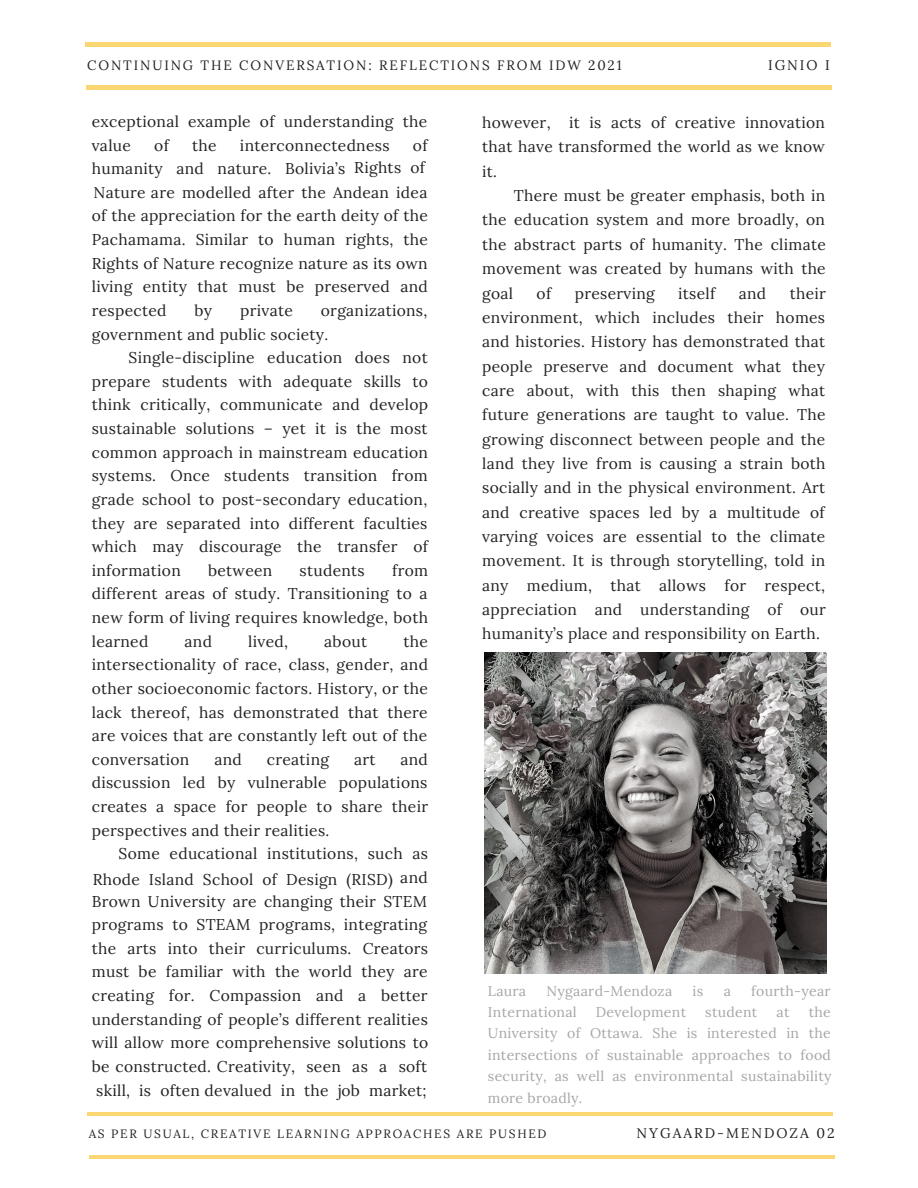
<style>
.page{position:relative;width:918px;height:1188px;background:#fff}
.page>*{position:absolute;margin:0;border:0;box-sizing:border-box;transform-origin:0 0}
.t1{font:15.6px/23.7px "Lora";letter-spacing:.02em;color:#222;text-align:justify}
.t2{font:14.1px/21.3px "Lora";letter-spacing:.02em;color:#a6a6a6;text-align:justify}
.t3{font:13.95px "Lora";letter-spacing:.14em;color:#222}
.t4{font:13.5px "Lora";letter-spacing:.14em;color:#222}
.t5{font:12px "Lora";letter-spacing:.14em;color:#222}
.s1{color:#fff}
</style>
<div class="page">
<hr style="left:87px;top:1112px;width:746px;height:4px;background:#fbd774">
<hr style="left:89px;top:1155px;width:746px;height:4px;background:#fbd774">
<img style="left:485px;top:652px;width:342px;height:322px">
<hr style="left:85px;top:43px;width:745px;height:3px;background:#fbd774">
<hr style="left:86px;top:86px;width:746px;height:3px;background:#fbd774">
<p class="t4" style="left:87px;top:56px;width:536px">CONTINUING THE CONVERSATION: REFLECTIONS FROM IDW 2021</p>
<p class="t3" style="left:768px;top:56px;width:63px">IGNIO I</p>
<p class="t1" style="left:92px;top:109px;width:337px">exceptional example of understanding the value</p>
<p class="t1" style="left:92px;top:133px;width:338px;text-indent:321px">of humanity and nature. Bolivia’s <span class="s1">Right of </span>Nature are modelled after the Andean idea of the appreciation for the earth deity of the Pachamama. Similar to human rights, the Rights of Nature recognize nature as its own living entity that must be preserved and respected</p>
<p class="t1" style="left:154px;top:133px;width:16px">of</p>
<p class="t1" style="left:192px;top:133px;width:26px">the</p>
<p class="t1" style="left:240px;top:133px;width:151px">interconnectedness</p>
<p class="t1" style="left:354px;top:156px;width:72px">Rights of</p>
<p class="t1" style="left:195px;top:298px;width:19px">by</p>
<p class="t1" style="left:240px;top:298px;width:54px">private</p>
<p class="t1" style="left:92px;top:298px;width:337px;text-indent:229px">organizations, government and public society.</p>
<p class="t1" style="left:92px;top:346px;width:338px;text-indent:37px">Single-discipline education does not prepare students with adequate skills to think critically, communicate and develop sustainable solutions – yet it is the most common approach in mainstream education systems. Once students transition from grade school to post-secondary education, they are separated into different faculties which may discourage the transfer of information</p>
<p class="t1" style="left:92px;top:558px;width:338px;text-indent:300px">from different areas of study. Transitioning to a new form of living requires knowledge, both learned</p>
<p class="t1" style="left:208px;top:558px;width:66px">between</p>
<p class="t1" style="left:300px;top:558px;width:67px">students</p>
<p class="t1" style="left:92px;top:629px;width:338px;text-indent:312px">the intersectionality of race, class, gender, and other socioeconomic factors. History, or the lack thereof, has demonstrated that there are voices that are constantly left out of the conversation</p>
<p class="t1" style="left:185px;top:629px;width:29px">and</p>
<p class="t1" style="left:248px;top:629px;width:41px">lived,</p>
<p class="t1" style="left:324px;top:629px;width:44px">about</p>
<p class="t1" style="left:92px;top:747px;width:338px;text-indent:309px">and discussion led by vulnerable populations creates a space for people to share their perspectives and their realities.</p>
<p class="t1" style="left:345px;top:842px;width:85px;text-indent:-226px">Some educational institutions, such as <span class="s1">(R</span></p>
<p class="t1" style="left:214px;top:747px;width:29px">and</p>
<p class="t1" style="left:267px;top:747px;width:64px">creating</p>
<p class="t1" style="left:354px;top:747px;width:23px">art</p>
<p class="t1" style="left:92px;top:865px;width:338px;text-indent:309px">and Brown University are changing their STEM programs to STEAM programs, integrating the arts into their curriculums. Creators must be familiar with the world they are creating for. Compassion and a better understanding of people’s different realities will allow more comprehensive solutions to be constructed. Creativity, seen as a soft skill, is often devalued in the job market;</p>
<p class="t1" style="left:93px;top:867px;width:302px">Rhode Island School of Design (RISD)</p>
<p class="t1" style="left:482px;top:110px;width:344px;line-height:24.3px">however, it is acts of creative innovation that have transformed the world as we know it.</p>
<p class="t1" style="left:482px;top:183px;width:345px;line-height:24.3px;text-indent:32px">There must be greater emphasis, both in the education system and more broadly, on the abstract parts of humanity. The climate movement was created by humans with the goal</p>
<p class="t1" style="left:537px;top:281px;width:16px">of</p>
<p class="t1" style="left:575px;top:281px;width:81px">preserving</p>
<p class="t1" style="left:678px;top:281px;width:39px">itself</p>
<p class="t1" style="left:739px;top:281px;width:29px">and</p>
<p class="t1" style="left:482px;top:281px;width:345px;line-height:24.3px;text-indent:308px">their environment, which includes their homes and histories. History has demonstrated that people preserve and document what they care about, with this then shaping what future generations are taught to value. The growing disconnect between people and the land they live from is causing a strain both socially and in the physical environment. Art and creative spaces led by a multitude of varying voices are essential to the climate movement. It is through storytelling, told in any medium, that allows for respect, appreciation and understanding of our humanity’s place and responsibility on Earth.</p>
<p class="t2" style="left:488px;top:980px;width:40px">Laura</p>
<p class="t2" style="left:546px;top:980px;width:127px">Nygaard-Mendoza</p>
<p class="t2" style="left:693px;top:980px;width:12px">is</p>
<p class="t2" style="left:724px;top:980px;width:9px">a</p>
<p class="t2" style="left:751px;top:980px;width:81px">fourth-year</p>
<p class="t2" style="left:488px;top:1001px;width:90px">International</p>
<p class="t2" style="left:596px;top:1001px;width:92px">Development</p>
<p class="t2" style="left:705px;top:1001px;width:54px">student</p>
<p class="t2" style="left:777px;top:1001px;width:14px">at</p>
<p class="t2" style="left:488px;top:1001px;width:345px;text-indent:321px">the University of Ottawa. She is interested in the intersections of sustainable approaches to food security, as well as environmental sustainability more broadly.</p>
<p class="t5" style="left:89px;top:1126px;width:459px">AS PER USUAL, CREATIVE LEARNING APPROACHES ARE PUSHED</p>
<p class="t3" style="left:637px;top:1124px;width:199px">NYGAARD-MENDOZA 02</p>
</div>
